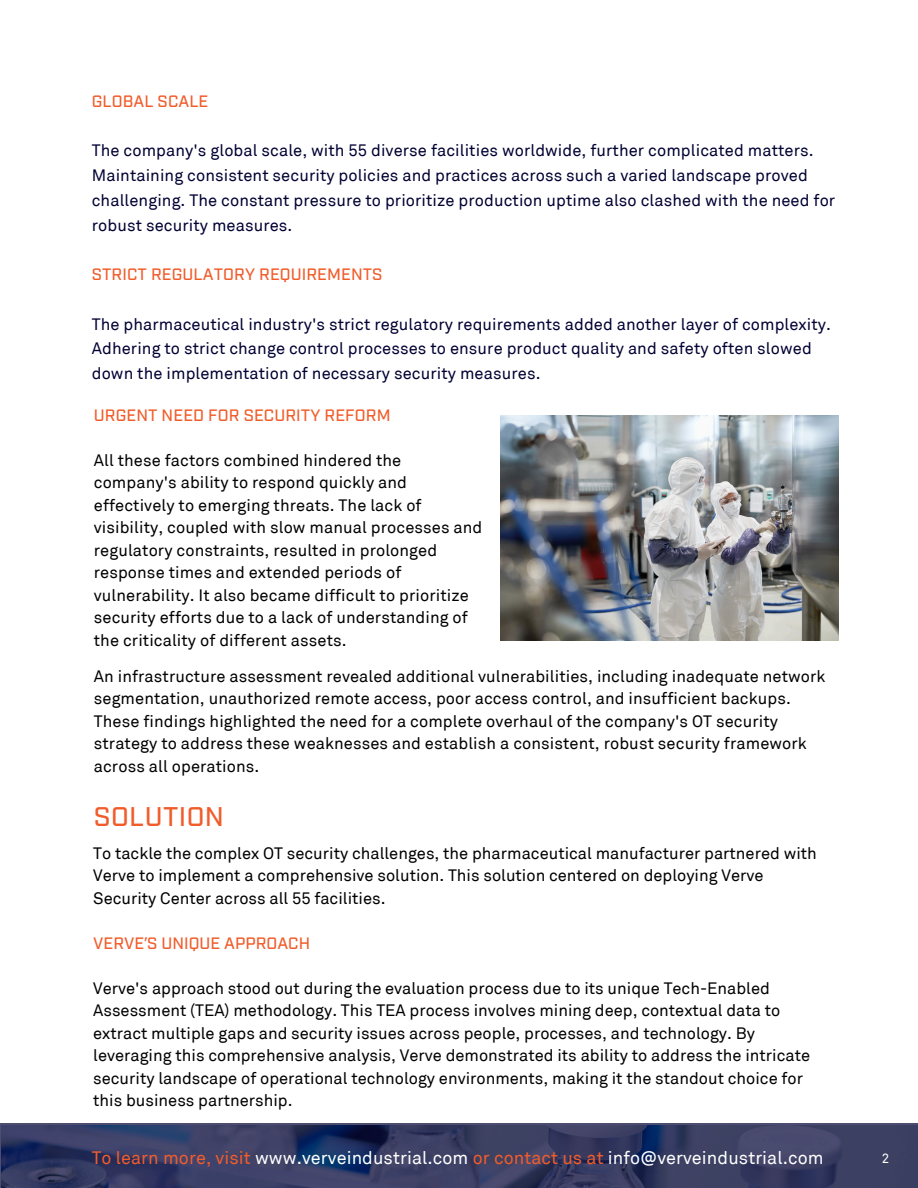
<style>
.page{position:relative;width:918px;height:1188px;background:#fff}
.page>*{position:absolute;margin:0;border:0;box-sizing:border-box;transform-origin:0 0}
.t1{font:500 27px "Industry Test";letter-spacing:.015em;color:#f15c2b}
.t2{font:18px "Akkurat";letter-spacing:.005em;color:#fff}
.t3{font:16.5px/22.5px "Akkurat";letter-spacing:.005em;color:#000}
.t4{font:16.5px/24.8px "Akkurat";letter-spacing:.005em;color:#003}
.t5{font:500 16.5px "Industry Test";letter-spacing:.005em;color:#f15c2b}
.t6{font:500 16.5px "Industry Test";letter-spacing:.005em;color:#f15d2a}
.t7{font:13.5px "Akkurat";color:#fff}
.s1{font-family:"Noto Sans";font-weight:400}
.s2{color:#f15c2b}
</style>
<div class="page">
<svg style="left:0;top:1124px;width:918px;height:64px;background:#363c62"></svg>
<img style="left:501px;top:415px;width:337px;height:225px">
<h2 class="t5" style="left:92px;top:90px;width:118px">GLOBAL SCALE</h2>
<p class="t4" style="left:92px;top:138px;width:745px">The company's global scale, with 55 diverse facilities worldwide, further complicated matters.<br>Maintaining consistent security policies and practices across such a varied landscape proved challenging. The constant pressure to prioritize production uptime also clashed with the need for robust security measures.</p>
<h2 class="t5" style="left:92px;top:263px;width:292px">STRICT REGULATORY REQUIREMENTS</h2>
<p class="t4" style="left:92px;top:311px;width:741px">The pharmaceutical industry's strict regulatory requirements added another layer of complexity.<br>Adhering to strict change control processes to ensure product quality and safety often slowed down the implementation of necessary security measures.</p>
<p class="t6" style="left:94px;top:404px;width:298px">URGENT NEED FOR SECURITY REFORM</p>
<h1 class="t3" style="left:94px;top:448px;width:390px">All these factors combined hindered the company's ability to respond quickly and effectively to emerging threats. The lack of visibility, coupled with slow manual processes and regulatory constraints, resulted in prolonged response times and extended periods of vulnerability. It also became difficult to prioritize security efforts due to a lack of understanding of the criticality of different assets.</h1>
<p class="t3" style="left:94px;top:664px;width:733px">An infrastructure assessment revealed additional vulnerabilities, including inadequate network segmentation, unauthorized remote access, poor access control, and insufficient backups.<br>These findings highlighted the need for a complete overhaul of the company's OT security strategy to address these weaknesses and establish a consistent, robust security framework across all operations.</p>
<h2 class="t1" style="left:94px;top:798px;width:132px">SOLUTION</h2>
<p class="t3" style="left:93px;top:841px;width:725px">To tackle the complex OT security challenges, the pharmaceutical manufacturer partnered with<br>Verve to implement a comprehensive solution. This solution centered on deploying Verve<br>Security Center across all 55 facilities.</p>
<p class="t5" style="left:93px;top:932px;width:218px">VERVE<span class="s1">’</span>S UNIQUE APPROACH</p>
<p class="t3" style="left:93px;top:976px;width:718px">Verve's approach stood out during the evaluation process due to its unique Tech-Enabled Assessment (TEA) methodology. This TEA process involves mining deep, contextual data to extract multiple gaps and security issues across people, processes, and technology. By leveraging this comprehensive analysis, Verve demonstrated its ability to address the intricate security landscape of operational technology environments, making it the standout choice for this business partnership.</p>
<p class="t2" style="left:92px;top:1147px;width:733px"><span class="s2">To learn more, visit</span> www.verveindustrial.com <span class="s2">or contact us at</span> info@verveindustrial.com</p>
<p class="t7" style="left:882px;top:1150px;width:9px">2</p>
</div>
